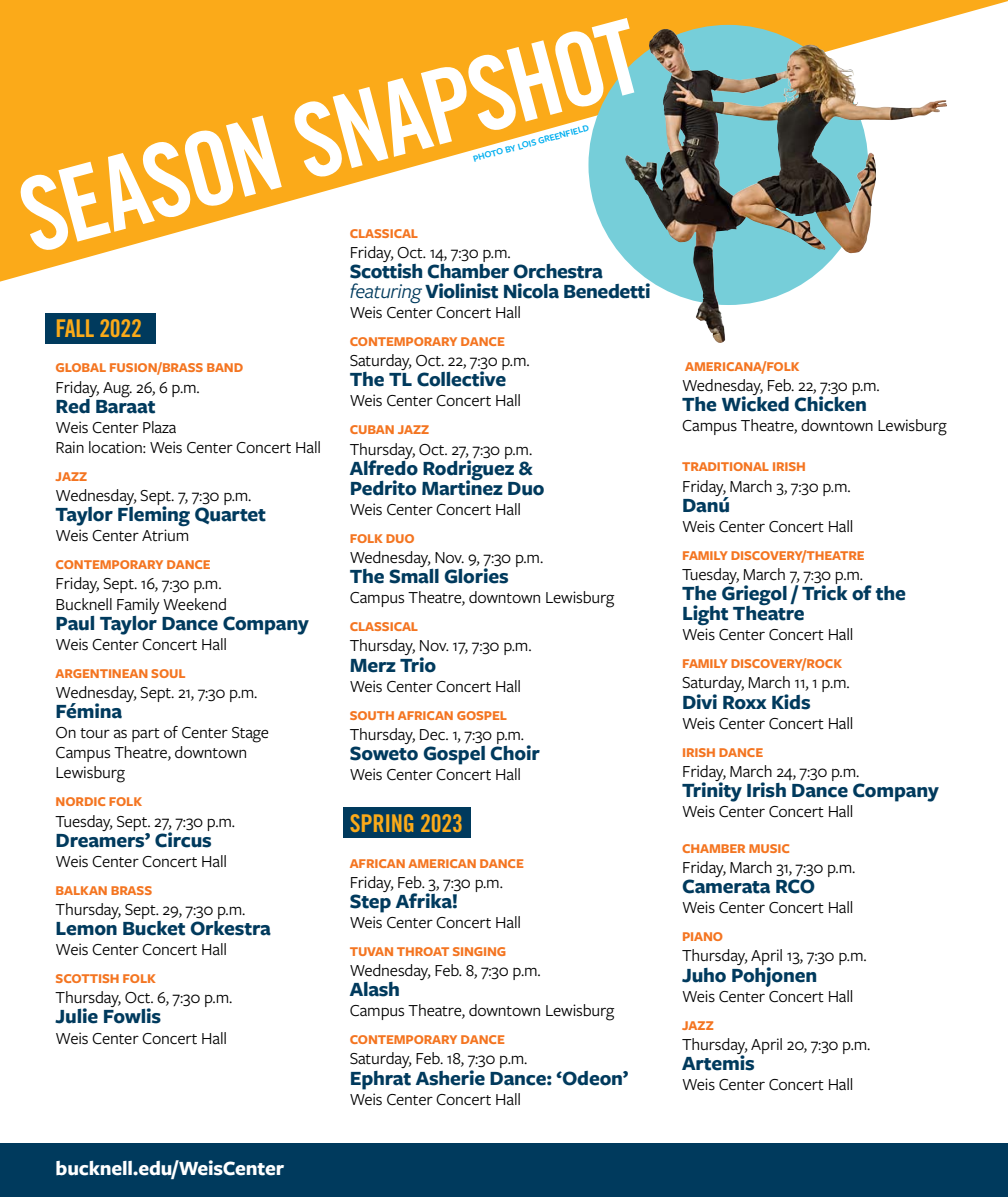
<style>
.page{position:relative;width:1008px;height:1197px;background:#fff}
.page>*{position:absolute;margin:0;border:0;box-sizing:border-box;transform-origin:0 0}
.t1{font:24.5px "Trade Gothic LT Pro Bd Cn 20";letter-spacing:-.01em;color:#fbaa19}
.t2{font:700 21px/20.1px "Freight Sans Pro";letter-spacing:-.01em;color:#003a5d}
.t3{font:700 21px "Freight Sans Pro";letter-spacing:-.01em;color:#fff}
.t4{font:17.5px/20.1px "Freight Sans Pro";letter-spacing:-.01em;color:#000}
.t5{font:700 14px "Freight Sans Pro";letter-spacing:-.01em;color:#f47521}
.t6{font:600 9.62px "Freight Sans Pro";color:#00aeef}
.s1{font-weight:400;font-style:italic}
</style>
<div class="page">
<svg style="left:0;top:0;width:978px;height:282px"></svg>
<div style="left:344px;top:807px;width:127px;height:31px;background:#003a5d"></div>
<div style="left:45px;top:313px;width:111px;height:31px;background:#003a5d"></div>
<div style="left:0;top:1144px;width:1008px;height:53px;background:#003a5d"></div>
<svg style="left:978px;top:0;width:30px;height:10px"></svg>
<img style="left:588px;top:25px;width:280px;height:280px;border-radius:50%">
<svg style="left:18px;top:18px;width:616px;height:234px;fill:#fbaa19"></svg>
<img style="left:625px;top:30px;width:79px;height:271px">
<h1 class="t1" style="left:56px;top:313px;width:88px">FALL 2022</h1>
<p class="t5" style="left:56px;top:358px;width:189px">GLOBAL FUSION/BRASS BAND</p>
<p class="t4" style="left:56px;top:376px;width:146px">Friday, Aug. 26, 6 p.m.</p>
<p class="t2" style="left:56px;top:395px;width:101px">Red Baraat</p>
<p class="t4" style="left:56px;top:416px;width:267px">Weis Center Plaza<br>Rain location: Weis Center Concert Hall</p>
<p class="t5" style="left:56px;top:467px;width:33px">JAZZ</p>
<p class="t4" style="left:56px;top:485px;width:197px">Wednesday, Sept. 7, 7:30 p.m.</p>
<p class="t2" style="left:56px;top:504px;width:212px">Taylor Fleming Quartet</p>
<p class="t4" style="left:56px;top:525px;width:135px">Weis Center Atrium</p>
<p class="t5" style="left:56px;top:555px;width:157px">CONTEMPORARY DANCE</p>
<p class="t4" style="left:56px;top:573px;width:173px">Friday, Sept. 16, 7:30 p.m.<br>Bucknell Family Weekend</p>
<p class="t2" style="left:56px;top:612px;width:255px">Paul Taylor Dance Company</p>
<p class="t4" style="left:56px;top:633px;width:173px">Weis Center Concert Hall</p>
<p class="t5" style="left:56px;top:664px;width:132px">ARGENTINEAN SOUL</p>
<p class="t4" style="left:56px;top:682px;width:203px">Wednesday, Sept. 21, 7:30 p.m.</p>
<p class="t2" style="left:56px;top:700px;width:68px">Fémina</p>
<p class="t4" style="left:56px;top:722px;width:215px">On tour as part of Center Stage<br>Campus Theatre, downtown<br>Lewisburg</p>
<p class="t5" style="left:56px;top:792px;width:88px">NORDIC FOLK</p>
<p class="t4" style="left:56px;top:810px;width:181px">Tuesday, Sept. 27, 7:30 p.m.</p>
<p class="t2" style="left:56px;top:829px;width:158px">Dreamers’ Circus</p>
<p class="t4" style="left:56px;top:850px;width:173px">Weis Center Concert Hall</p>
<p class="t5" style="left:56px;top:881px;width:98px">BALKAN BRASS</p>
<p class="t4" style="left:56px;top:899px;width:191px">Thursday, Sept. 29, 7:30 p.m.</p>
<p class="t2" style="left:56px;top:917px;width:217px">Lemon Bucket Orkestra</p>
<p class="t4" style="left:56px;top:939px;width:173px">Weis Center Concert Hall</p>
<p class="t5" style="left:56px;top:969px;width:102px">SCOTTISH FOLK</p>
<p class="t4" style="left:56px;top:987px;width:178px">Thursday, Oct. 6, 7:30 p.m.</p>
<p class="t2" style="left:56px;top:1006px;width:107px">Julie Fowlis</p>
<p class="t4" style="left:56px;top:1027px;width:173px">Weis Center Concert Hall</p>
<p class="t3" style="left:56px;top:1153px;width:230px">bucknell.edu/WeisCenter</p>
<p class="t6" style="left:472px;top:152px;width:121px;rotate:-15deg">phot o by Lois Greenfi el d</p>
<p class="t5" style="left:350px;top:223px;width:70px">CLASSICAL</p>
<p class="t4" style="left:350px;top:241px;width:162px">Friday, Oct. 14, 7:30 p.m.</p>
<p class="t2" style="left:350px;top:260px;width:302px">Scottish Chamber Orchestra <span class="s1">featuring</span> Violinist Nicola Benedetti</p>
<p class="t4" style="left:350px;top:302px;width:173px">Weis Center Concert Hall</p>
<p class="t5" style="left:350px;top:332px;width:157px">CONTEMPORARY DANCE</p>
<p class="t4" style="left:350px;top:350px;width:181px">Saturday, Oct. 22, 7:30 p.m.</p>
<p class="t2" style="left:350px;top:369px;width:158px">The TL Collective</p>
<p class="t4" style="left:350px;top:390px;width:173px">Weis Center Concert Hall</p>
<p class="t5" style="left:350px;top:420px;width:81px">CUBAN JAZZ</p>
<p class="t4" style="left:350px;top:438px;width:184px">Thursday, Oct. 27, 7:30 p.m.</p>
<p class="t2" style="left:350px;top:457px;width:196px">Alfredo Rodriguez &amp;<br>Pedrito Martinez Duo</p>
<p class="t4" style="left:350px;top:498px;width:173px">Weis Center Concert Hall</p>
<p class="t5" style="left:350px;top:529px;width:67px">FOLK DUO</p>
<p class="t4" style="left:350px;top:547px;width:195px">Wednesday, Nov. 9, 7:30 p.m.</p>
<p class="t2" style="left:350px;top:565px;width:160px">The Small Glories</p>
<p class="t4" style="left:350px;top:587px;width:266px">Campus Theatre, downtown Lewisburg</p>
<p class="t5" style="left:350px;top:617px;width:70px">CLASSICAL</p>
<p class="t4" style="left:350px;top:635px;width:183px">Thursday, Nov. 17, 7:30 p.m.</p>
<p class="t2" style="left:350px;top:654px;width:88px">Merz Trio</p>
<p class="t4" style="left:350px;top:675px;width:173px">Weis Center Concert Hall</p>
<p class="t5" style="left:350px;top:706px;width:159px">SOUTH AFRICAN GOSPEL</p>
<p class="t4" style="left:350px;top:723px;width:176px">Thursday, Dec. 1, 7:30 p.m.</p>
<p class="t2" style="left:350px;top:742px;width:192px">Soweto Gospel Choir</p>
<p class="t4" style="left:350px;top:764px;width:173px">Weis Center Concert Hall</p>
<h1 class="t1" style="left:350px;top:808px;width:115px">SPRING 2023</h1>
<p class="t5" style="left:350px;top:853px;width:176px">AFRICAN AMERICAN DANCE</p>
<p class="t4" style="left:350px;top:871px;width:155px">Friday, Feb. 3, 7:30 p.m.</p>
<p class="t2" style="left:350px;top:890px;width:110px">Step Afrika!</p>
<p class="t4" style="left:350px;top:911px;width:173px">Weis Center Concert Hall</p>
<p class="t5" style="left:350px;top:942px;width:158px">TUVAN THROAT SINGING</p>
<p class="t4" style="left:350px;top:960px;width:193px">Wednesday, Feb. 8, 7:30 p.m.</p>
<p class="t2" style="left:350px;top:978px;width:52px">Alash</p>
<p class="t4" style="left:350px;top:1000px;width:266px">Campus Theatre, downtown Lewisburg</p>
<p class="t5" style="left:350px;top:1030px;width:157px">CONTEMPORARY DANCE</p>
<p class="t4" style="left:350px;top:1048px;width:179px">Saturday, Feb. 18, 7:30 p.m.</p>
<p class="t2" style="left:350px;top:1067px;width:280px">Ephrat Asherie Dance: ‘Odeon’</p>
<p class="t4" style="left:350px;top:1088px;width:173px">Weis Center Concert Hall</p>
<p class="t5" style="left:685px;top:357px;width:116px">AMERICANA/FOLK</p>
<p class="t4" style="left:682px;top:374px;width:199px">Wednesday, Feb. 22, 7:30 p.m.</p>
<p class="t2" style="left:682px;top:393px;width:186px">The Wicked Chicken</p>
<p class="t4" style="left:682px;top:415px;width:266px">Campus Theatre, downtown Lewisburg</p>
<p class="t5" style="left:682px;top:457px;width:125px">TRADITIONAL IRISH</p>
<p class="t4" style="left:682px;top:475px;width:170px">Friday, March 3, 7:30 p.m.</p>
<p class="t2" style="left:682px;top:494px;width:49px">Danú</p>
<p class="t4" style="left:682px;top:515px;width:173px">Weis Center Concert Hall</p>
<p class="t5" style="left:682px;top:546px;width:184px">FAMILY DISCOVERY/THEATRE</p>
<p class="t4" style="left:682px;top:563px;width:183px">Tuesday, March 7, 7:30 p.m.</p>
<p class="t2" style="left:682px;top:582px;width:225px">The Griegol / Trick of the<br>Light Theatre</p>
<p class="t4" style="left:682px;top:624px;width:173px">Weis Center Concert Hall</p>
<p class="t5" style="left:682px;top:654px;width:162px">FAMILY DISCOVERY/ROCK</p>
<p class="t4" style="left:682px;top:672px;width:169px">Saturday, March 11, 1 p.m.</p>
<p class="t2" style="left:682px;top:691px;width:130px">Divi Roxx Kids</p>
<p class="t4" style="left:682px;top:712px;width:173px">Weis Center Concert Hall</p>
<p class="t5" style="left:682px;top:743px;width:83px">IRISH DANCE</p>
<p class="t4" style="left:682px;top:760px;width:179px">Friday, March 24, 7:30 p.m.</p>
<p class="t2" style="left:682px;top:779px;width:258px">Trinity Irish Dance Company</p>
<p class="t4" style="left:682px;top:801px;width:173px">Weis Center Concert Hall</p>
<p class="t5" style="left:682px;top:839px;width:109px">CHAMBER MUSIC</p>
<p class="t4" style="left:682px;top:857px;width:175px">Friday, March 31, 7:30 p.m.</p>
<p class="t2" style="left:682px;top:875px;width:135px">Camerata RCO</p>
<p class="t4" style="left:682px;top:897px;width:173px">Weis Center Concert Hall</p>
<p class="t5" style="left:682px;top:927px;width:43px">PIANO</p>
<p class="t4" style="left:682px;top:945px;width:186px">Thursday, April 13, 7:30 p.m.</p>
<p class="t2" style="left:682px;top:964px;width:137px">Juho Pohjonen</p>
<p class="t4" style="left:682px;top:985px;width:173px">Weis Center Concert Hall</p>
<p class="t5" style="left:682px;top:1016px;width:33px">JAZZ</p>
<p class="t4" style="left:682px;top:1033px;width:190px">Thursday, April 20, 7:30 p.m.</p>
<p class="t2" style="left:682px;top:1052px;width:74px">Artemis</p>
<p class="t4" style="left:682px;top:1074px;width:173px">Weis Center Concert Hall</p>
</div>
